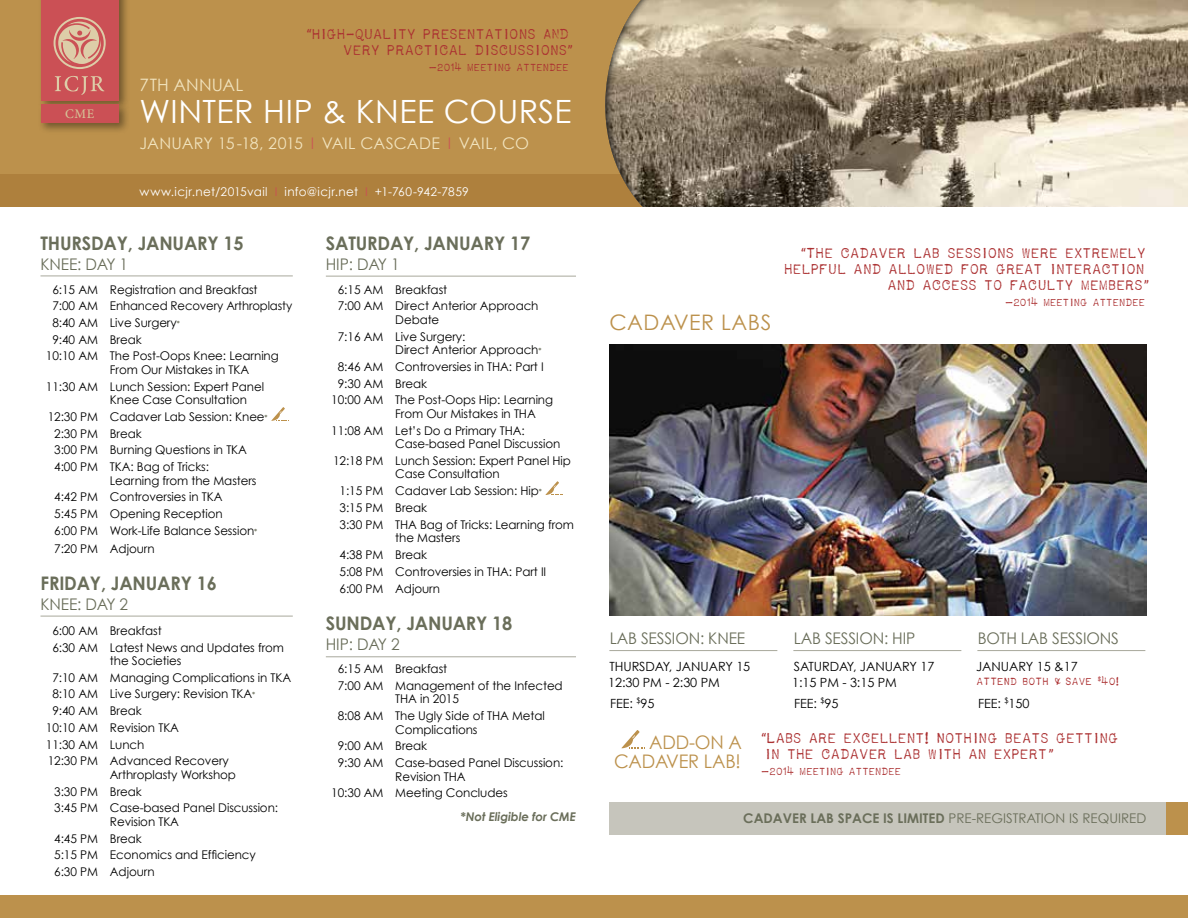
<style>
.page{position:relative;width:1188px;height:918px;background:#fff}
.page>*{position:absolute;margin:0;border:0;box-sizing:border-box;transform-origin:0 0}
.t1{font:32.1px "Century Gothic";letter-spacing:.01em;color:#fff}
.t2{font:21.3px "Century Gothic";letter-spacing:.025em;color:#bc914c}
.t3{font:700 18.75px "Century Gothic";letter-spacing:-.01em;color:#6a6e5a}
.t4{font:18.75px/18.8px "Century Gothic";letter-spacing:-.01em;color:#bc914c;text-align:right}
.t5{font:17.1px "Century Gothic";letter-spacing:.01em;color:#f1e3bd}
.t6{font:16.05px "Century Gothic";letter-spacing:-.01em;color:#6a6e5a}
.t7{font:16.05px "Century Gothic";letter-spacing:.005em;color:#f1e3bd}
.t8{font:14.7px/16px "USIS1949";color:#ab3031;text-align:right}
.t9{font:13.35px "Century Gothic";color:#6a6e5a}
.t10{font:700 13.35px "Century Gothic";color:#6a6e5a}
.t11{font:500 13.05px "Minion Pro";color:#d5c296}
.t12{font:12.75px/16px "Century Gothic";letter-spacing:-.005em;color:#000}
.t13{font:12px/16.8px "Century Gothic";letter-spacing:-.005em;color:#000}
.t14{font:12px "Century Gothic";letter-spacing:.02em;color:#fff}
.t15{font:italic 700 12px "Century Gothic";letter-spacing:-.005em;color:#6a6e5a}
.t16{font:10.65px "USIS1949";letter-spacing:-.005em;color:#ab3031}
.s1{font-family:"Mistral"}
.s2{color:#cb5055}
.s3{font-weight:700;font-size:7.05px;color:#6a6e5a}
.s4{color:#fff}
.s5{font-weight:700}
</style>
<div class="page">
<div style="left:0;top:0;width:658px;height:208px;background:#bc914c"></div>
<div style="left:0;top:174px;width:659px;height:34px;background:#ae803d"></div>
<div style="left:603px;top:0;width:585px;height:219px;background:#000;opacity:.71"></div>
<div style="left:0;top:207px;width:1188px;height:22px;background:#fff"></div>
<img style="left:609px;top:344px;width:538px;height:271px">
<hr style="left:40px;top:276px;width:253px;height:1px;background:#a8a89c">
<hr style="left:40px;top:616px;width:253px;height:1px;background:#a8a89c">
<svg style="left:271px;top:407px;width:18px;height:14px"></svg>
<hr style="left:326px;top:276px;width:250px;height:1px;background:#a8a89c">
<hr style="left:326px;top:656px;width:250px;height:1px;background:#a8a89c">
<svg style="left:545px;top:481px;width:18px;height:14px"></svg>
<div style="left:609px;top:803px;width:579px;height:32px;background:#c6c5bc"></div>
<div style="left:1167px;top:803px;width:21px;height:32px;background:#bc914c"></div>
<hr style="left:609px;top:650px;width:168px;height:1px;background:#a8a89c">
<hr style="left:793px;top:650px;width:168px;height:1px;background:#a8a89c">
<hr style="left:977px;top:650px;width:168px;height:1px;background:#a8a89c">
<svg style="left:621px;top:730px;width:24px;height:18px"></svg>
<div style="left:0;top:896px;width:1188px;height:22px;background:#bc914c"></div>
<div style="left:38px;top:0;width:92px;height:112px;background:#000;opacity:.4"></div>
<div style="left:41px;top:0;width:78px;height:100px;background:#cb5055"></div>
<svg style="left:55px;top:76px;width:49px;height:19px"></svg>
<div style="left:38px;top:102px;width:92px;height:32px;background:#000;opacity:.4"></div>
<div style="left:41px;top:105px;width:78px;height:18px;background:#cb5055"></div>
<svg style="left:54px;top:17px;width:52px;height:52px"></svg>
<p class="t11" style="left:65px;top:105px;width:31px">CME</p>
<p class="t8" style="left:306px;top:26px;width:268px"><span class="s1">“</span>HIGH-QUALITY PRESENTATIONS &amp;<br>VERY PRACTICAL DISCUSSIONS<span class="s1">”</span></p>
<p class="t16" style="left:430px;top:62px;width:142px">—2O14 MEETING ATTENDEE</p>
<h3 class="t5" style="left:140px;top:75px;width:105px">7th Annual</h3>
<h1 class="t1" style="left:140px;top:92px;width:434px">Winter H ip &amp; Knee Course</h1>
<h3 class="t7" style="left:140px;top:133px;width:389px">January 15 -18, 2015 <span class="s2">I</span> Vail Cascade <span class="s2">I</span> Vail, CO</h3>
<p class="t14" style="left:140px;top:185px;width:331px">www.icjr.net/2015vail <span class="s2">i</span> info@icjr.net <span class="s2">i</span> +1-760-942-7859</p>
<h3 class="t3" style="left:40px;top:231px;width:205px">THURSDAY, JANUARY 15</h3>
<h3 class="t6" style="left:40px;top:254px;width:89px">KneE: Day 1</h3>
<p class="t13" style="left:52px;top:281px;width:207px">6:15 AM Registration and Breakfast<br>7:00 AM</p>
<h3 class="t3" style="left:326px;top:231px;width:206px">SATURDAY, JANUARY 17</h3>
<h3 class="t6" style="left:326px;top:254px;width:75px">hip: day 1</h3>
<p class="t13" style="left:338px;top:281px;width:111px">6:15 AM Breakfast<br>7:00 AMD</p>
<p class="t13" style="left:110px;top:297px;width:184px">Enhanced Recovery Arthroplasty</p>
<p class="t13" style="left:52px;top:314px;width:129px">8:40 AM Live Surgery<span class="s3">*</span></p>
<p class="t13" style="left:52px;top:331px;width:91px">9:40 AM Break</p>
<p class="t13" style="left:46px;top:348px;width:234px">10:10 AM The Post-Oops Knee: Learning</p>
<p class="t13" style="left:46px;top:361px;width:220px;text-indent:64px">From Our Mistakes in TKA<br>11:30 AM Lunch Session: Expert Panel</p>
<p class="t13" style="left:110px;top:391px;width:139px">Knee Case Consultation</p>
<p class="t13" style="left:48px;top:408px;width:221px">12:30 PM Cadaver Lab Session: Knee<span class="s3">*</span></p>
<p class="t13" style="left:54px;top:425px;width:89px">2:30 PM Break</p>
<p class="t13" style="left:54px;top:442px;width:194px">3:00 PM Burning Questions in TKA</p>
<p class="t13" style="left:54px;top:458px;width:156px">4:00 PM TKA: Bag of Tricks:</p>
<p class="t13" style="left:110px;top:472px;width:148px">Learning from the Masters</p>
<p class="t13" style="left:54px;top:489px;width:33px">4:42 PM</p>
<p class="t13" style="left:395px;top:299px;width:145px;line-height:13.5px;text-indent:9px">irect Anterior Approach<br>Debate</p>
<p class="t13" style="left:395px;top:329px;width:148px;line-height:13.5px;text-indent:-57px">7:16 AM Live Surgery:<br>Direct Anterior Approach<span class="s3">*</span></p>
<p class="t13" style="left:338px;top:358px;width:41px">8:46 AM</p>
<p class="t13" style="left:395px;top:358px;width:148px">Controversies in THA: Part I</p>
<p class="t13" style="left:338px;top:375px;width:91px">9:30 AM Break</p>
<p class="t13" style="left:331px;top:392px;width:223px">10:00 AM The Post-Oops Hip: Learning</p>
<p class="t13" style="left:331px;top:405px;width:206px;text-indent:64px">From Our Mistakes in THA<br>11:08 AM Let’s Do a Primary THA:</p>
<p class="t13" style="left:333px;top:435px;width:239px;text-indent:62px">Case-based Panel Discussion<br>12:18 PM Lunch Session: Expert Panel Hip</p>
<p class="t13" style="left:340px;top:465px;width:236px;text-indent:56px">Case Consultation<br>1:15 PM Cadaver Lab Session: Hip<span class="s3">*<br></span>3:15 PM Break<br>3:30 PM THA Bag of Tricks: Learning from</p>
<p class="t13" style="left:340px;top:529px;width:122px;text-indent:56px">the Masters<br>4:38 PM Break<br>5:08 PM</p>
<p class="t13" style="left:54px;top:488px;width:205px;text-indent:56px">Controversies in TKA<br>5:45 PM Opening Reception<br>6:00 PM Work-Life Balance Session<span class="s3">*<br></span>7:20 PM</p>
<p class="t13" style="left:110px;top:540px;width:46px">Adjourn</p>
<h3 class="t3" style="left:40px;top:571px;width:178px">FRIDAY, JANUARY 16</h3>
<h3 class="t6" style="left:40px;top:594px;width:89px">KneE: Day 2</h3>
<p class="t13" style="left:52px;top:622px;width:46px">6:00 AMB</p>
<p class="t13" style="left:395px;top:563px;width:149px">Controversies in THA: Part II</p>
<p class="t13" style="left:340px;top:581px;width:33px">6:00 PM</p>
<p class="t13" style="left:395px;top:581px;width:46px">Adjourn</p>
<h3 class="t3" style="left:326px;top:612px;width:188px">SUNDAY, JANUARY 18</h3>
<h3 class="t6" style="left:326px;top:635px;width:75px">hip: day 2</h3>
<p class="t13" style="left:338px;top:660px;width:226px">6:15 AM Breakfast<br>7:00 AM Management of the Infected</p>
<p class="t13" style="left:338px;top:691px;width:209px;text-indent:57px">THA in 2015<br>8:08 AM The Ugly Side of THA Metal</p>
<p class="t13" style="left:338px;top:721px;width:227px;text-indent:57px">Complications<br>9:00 AM Break<br>9:30 AM Case-based Panel Discussion:</p>
<p class="t13" style="left:331px;top:768px;width:178px;text-indent:64px">Revision THA<br>10:30 AM Meeting Concludes</p>
<p class="t15" style="left:461px;top:809px;width:117px">*Not Eligible for CME</p>
<p class="t13" style="left:52px;top:622px;width:233px;text-indent:64px">reakfast<br>6:30 AM Latest News and Updates from</p>
<p class="t13" style="left:110px;top:652px;width:73px">the Societies</p>
<p class="t13" style="left:52px;top:669px;width:240px">7:10 AM Managing Complications in TKA</p>
<p class="t13" style="left:52px;top:686px;width:204px">8:10 AM Live Surgery: Revision TKA<span class="s3">*</span></p>
<p class="t13" style="left:52px;top:702px;width:91px">9:40 AM Break</p>
<p class="t13" style="left:46px;top:719px;width:52px">10:10 AMR</p>
<p class="t13" style="left:46px;top:719px;width:185px;text-indent:71px">evision TKA<br>11:30 AM Lunch<br>12:30 PM Advanced Recovery</p>
<p class="t13" style="left:54px;top:766px;width:225px;text-indent:56px">Arthroplasty Workshop<br>3:30 PM Break<br>3:45 PM Case-based Panel Discussion:</p>
<p class="t13" style="left:54px;top:813px;width:203px;text-indent:56px">Revision TKA<br>4:45 PM Break<br>5:15 PM Economics and Efficiency<br>6:30 PM Adjourn</p>
<h2 class="t2" style="left:609px;top:309px;width:150px">CADAVER LABS</h2>
<p class="t8" style="left:785px;top:244px;width:365px"><span class="s1">“</span>THE CADAVER LAB SESSIONS WERE EXTREMELY<br>HELPFUL AND ALLOWED FOR GREAT INTERACTION<br>AND ACCESS TO FACULTY MEMBERS<span class="s1">”</span></p>
<p class="t16" style="left:1006px;top:296px;width:142px">—2O14 MEETING ATTENDEE</p>
<h3 class="t6" style="left:610px;top:629px;width:137px">lab session: Knee</h3>
<p class="t12" style="left:608px;top:658px;width:144px">TH ursday, January 15<br>12:30 PM - 2:30 PM</p>
<p class="t12" style="left:610px;top:695px;width:46px">FEE: <sup>$</sup>95</p>
<h3 class="t6" style="left:794px;top:629px;width:107px">lab session: HIP</h3>
<p class="t12" style="left:792px;top:658px;width:144px">Saturday, January 17<br>1:15 PM - 3:15 PM</p>
<p class="t12" style="left:794px;top:695px;width:46px">FEE: <sup>$</sup>95</p>
<h3 class="t6" style="left:978px;top:629px;width:143px">Both lab sessions</h3>
<p class="t12" style="left:976px;top:658px;width:103px">January 15 &amp;17</p>
<p class="t12" style="left:976px;top:672px;width:55px;line-height:20.7px"><span class="s4">1<br></span>FEE: <sup>$</sup>150</p>
<p class="t16" style="left:977px;top:675px;width:144px">ATTEND BOTH <span class="s1">&amp;</span> SAVE <sup>$</sup>4O!</p>
<h3 class="t4" style="left:614px;top:733px;width:128px">ADD-On a<br>Cadaver lab!</h3>
<p class="t8" style="left:766px;top:729px;width:355px;text-align:left;text-indent:-5px"><span class="s1">“</span>LABS ARE EXCELLENT! NOTHING BEATS GETTING<br>IN THE CADAVER LAB WITH AN EXPERT<span class="s1">”</span></p>
<p class="t16" style="left:762px;top:765px;width:142px">—2O14 MEETING ATTENDEE</p>
<p class="t10" style="left:743px;top:810px;width:119px">CA DAVER LAB SPACE</p>
<p class="t10" style="left:883px;top:810px;width:22px">IS LIMITE</p>
<p class="t9" style="left:936px;top:811px;width:76px"><span class="s5">D</span>pre-registration</p>
<p class="t9" style="left:1069px;top:811px;width:23px">is required</p>
</div>
